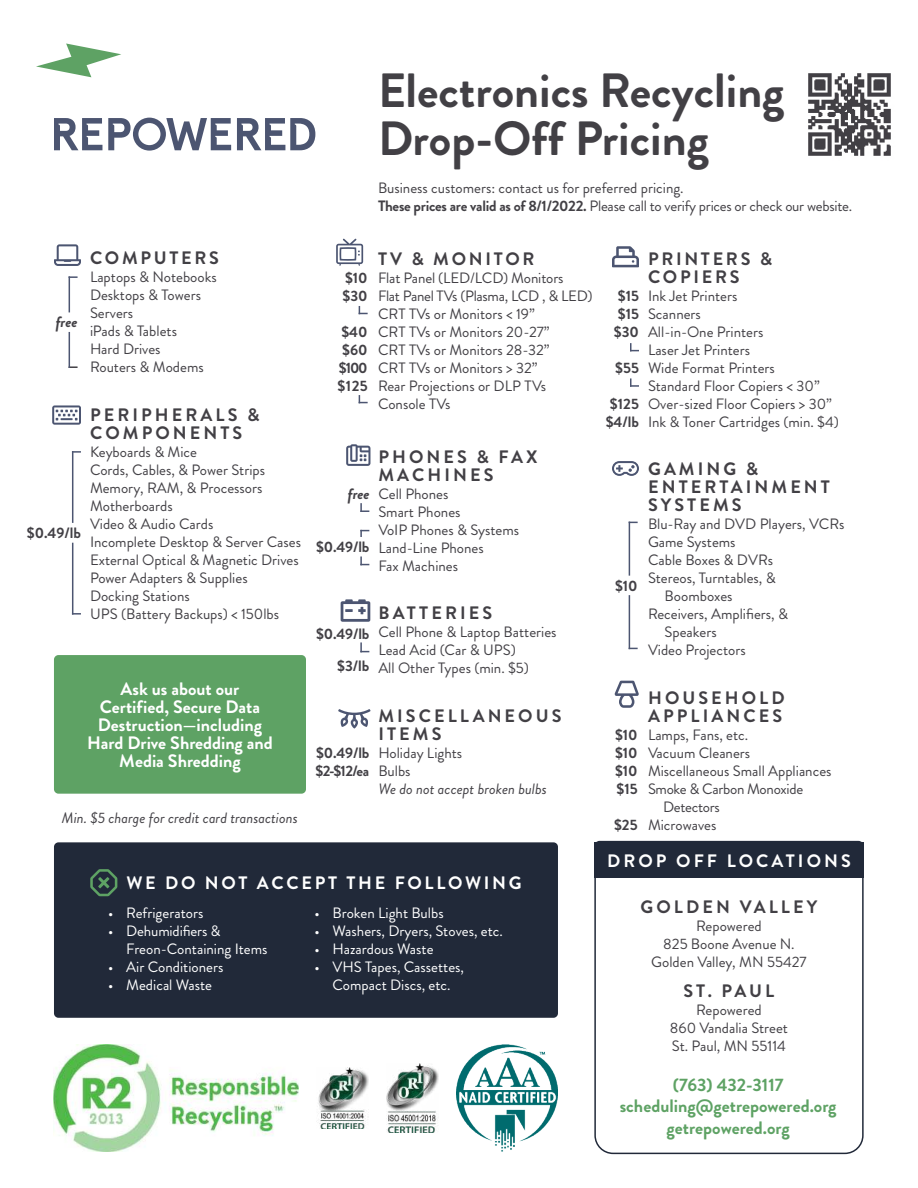
<style>
.page{position:relative;width:918px;height:1188px;background:#fff}
.page>*{position:absolute;margin:0;border:0;box-sizing:border-box;transform-origin:0 0}
.t1{font:700 48px/48px "Brandon Grotesque";color:#424045}
.t2{font:700 18px/18px "Brandon Grotesque";letter-spacing:.17em;color:#424045}
.t3{font:700 18px/18px "Brandon Grotesque";color:#fff;text-align:center}
.t4{font:700 18px/21.6px "Brandon Grotesque";color:#5ea264;text-align:center}
.t5{font:700 18px/18px "Brandon Grotesque";letter-spacing:.15em;color:#424045}
.t6{font:700 18px "Brandon Grotesque";letter-spacing:.15em;color:#fff}
.t7{font:700 18px "Brandon Grotesque";letter-spacing:.17em;color:#fff}
.t8{font:15px/18px "Brandon Grotesque";color:#424045}
.t9{font:15px/18px "Brandon Grotesque";color:#fff}
.t10{font:700 15px/18px "Brandon Grotesque";color:#424045}
.t11{font:italic 15px "Brandon Grotesque";color:#424045}
.t12{font:15px "Brandon Grotesque";letter-spacing:-.02em;color:#424045}
.t13{font:italic 700 15px "Brandon Grotesque";letter-spacing:-.005em;color:#424045}
.s1{font-weight:700}
</style>
<div class="page">
<svg style="left:336px;top:239px;width:27px;height:27px"></svg>
<svg style="left:54px;top:244px;width:27px;height:22px"></svg>
<svg style="left:70px;top:276px;width:8px;height:2px"></svg>
<hr style="left:69px;top:276px;width:1px;height:36px;background:#4c5571">
<svg style="left:70px;top:366px;width:8px;height:2px"></svg>
<hr style="left:69px;top:332px;width:1px;height:36px;background:#4c5571">
<svg style="left:73px;top:451px;width:8px;height:2px"></svg>
<hr style="left:72px;top:451px;width:1px;height:72px;background:#4c5571">
<svg style="left:73px;top:613px;width:8px;height:2px"></svg>
<hr style="left:72px;top:543px;width:1px;height:72px;background:#4c5571">
<svg style="left:52px;top:405px;width:29px;height:20px"></svg>
<div style="left:54px;top:842px;width:504px;height:176px;background:#212939;border-radius:5px"></div>
<svg style="left:359px;top:306px;width:9px;height:8px"></svg>
<svg style="left:359px;top:395px;width:9px;height:8px"></svg>
<svg style="left:612px;top:246px;width:27px;height:21px"></svg>
<svg style="left:630px;top:343px;width:9px;height:8px"></svg>
<svg style="left:630px;top:378px;width:9px;height:9px"></svg>
<img style="left:54px;top:1044px;width:244px;height:108px">
<img style="left:456px;top:1044px;width:102px;height:108px">
<img style="left:386px;top:1064px;width:52px;height:68px">
<img style="left:318px;top:1067px;width:50px;height:62px">
<svg style="left:594px;top:840px;width:270px;height:315px"></svg>
<div style="left:594px;top:842px;width:270px;height:36px;background:#212939"></div>
<svg style="left:90px;top:869px;width:27px;height:27px"></svg>
<div style="left:54px;top:655px;width:252px;height:139px;background:#5ea264;border-radius:5px"></div>
<svg style="left:346px;top:444px;width:24px;height:22px"></svg>
<svg style="left:338px;top:709px;width:33px;height:20px"></svg>
<svg style="left:341px;top:599px;width:29px;height:23px"></svg>
<svg style="left:360px;top:642px;width:9px;height:10px"></svg>
<svg style="left:360px;top:530px;width:9px;height:7px"></svg>
<svg style="left:360px;top:556px;width:9px;height:9px"></svg>
<svg style="left:360px;top:503px;width:9px;height:9px"></svg>
<svg style="left:614px;top:681px;width:25px;height:27px"></svg>
<svg style="left:612px;top:461px;width:27px;height:15px"></svg>
<hr style="left:629px;top:595px;width:1px;height:54px;background:#4c5571">
<hr style="left:629px;top:522px;width:1px;height:54px;background:#4c5571">
<img style="left:808px;top:73px;width:83px;height:83px">
<svg style="left:54px;top:118px;width:48px;height:32px"></svg>
<svg style="left:108px;top:118px;width:123px;height:33px"></svg>
<svg style="left:237px;top:118px;width:78px;height:32px"></svg>
<svg style="left:36px;top:44px;width:85px;height:33px"></svg>
<h1 class="t1" style="left:378px;top:72px;width:408px">Electronics Recycling<br>Drop-Off Pricing</h1>
<p class="t13" style="left:56px;top:317px;width:23px">free</p>
<p class="t5" style="left:90px;top:251px;width:130px">COMPUTERS</p>
<p class="t8" style="left:90px;top:270px;width:128px">Laptops &amp; Notebooks<br>Desktops &amp; Towers<br>Servers<br>iPads &amp; Tablets<br>Hard Drives<br>Routers &amp; Modems</p>
<p class="t10" style="left:27px;top:526px;width:56px">$0.49/lb</p>
<p class="t2" style="left:90px;top:408px;width:171px">PERIPHERALS &amp;<br>COMPONENTS</p>
<p class="t8" style="left:90px;top:445px;width:213px">Keyboards &amp; Mice<br>Cords, Cables, &amp; Power Strips<br>Memory, RAM, &amp; Processors<br>Motherboards<br>Video &amp; Audio Cards<br>Incomplete Desktop &amp; Server Cases<br>External Optical &amp; Magnetic Drives<br>Power Adapters &amp; Supplies<br>Docking Stations<br>UPS (Battery Backups) &lt; 150lbs</p>
<p class="t3" style="left:87px;top:682px;width:187px">Ask us about our<br>Certified, Secure Data<br>Destruction—including<br>Hard Drive Shredding and<br>Media Shredding</p>
<p class="t11" style="left:62px;top:812px;width:237px">Min. $5 charge for credit card transactions</p>
<p class="t8" style="left:378px;top:181px;width:476px">Business customers: contact us for preferred pricing.<br><span class="s1">These prices are valid as of 8/1/2022.</span> Please call to verify prices or check our website.</p>
<p class="t10" style="left:343px;top:270px;width:27px">$10 $30</p>
<p class="t10" style="left:338px;top:324px;width:32px;text-align:center">$40 $60 $100 $125</p>
<p class="t5" style="left:378px;top:252px;width:158px">TV &amp; MONITOR</p>
<p class="t8" style="left:378px;top:270px;width:216px">Flat Panel (LED/LCD) Monitors<br>Flat Panel TVs (Plasma, LCD , &amp; LED)<br>CRT TVs or Monitors &lt; 19”<br>CRT TVs or Monitors 20-27”<br>CRT TVs or Monitors 28-32”<br>CRT TVs or Monitors &gt; 32”<br>Rear Projections or DLP TVs<br>Console TVs</p>
<p class="t13" style="left:348px;top:488px;width:23px">free</p>
<p class="t10" style="left:316px;top:540px;width:55px">$0.49/lb</p>
<p class="t2" style="left:379px;top:450px;width:161px">PHONES &amp; FAX<br>MACHINES</p>
<p class="t8" style="left:378px;top:486px;width:142px">Cell Phones<br>Smart Phones<br>VoIP Phones &amp; Systems<br>Land-Line Phones<br>Fax Machines</p>
<p class="t10" style="left:316px;top:619px;width:55px;line-height:32.7px;text-align:right">$0.49/lb $3/lb</p>
<p class="t2" style="left:379px;top:606px;width:115px">BATTERIES</p>
<p class="t8" style="left:378px;top:625px;width:180px">Cell Phone &amp; Laptop Batteries<br>Lead Acid (Car &amp; UPS)<br>All Other Types (min. $5)</p>
<p class="t10" style="left:315px;top:745px;width:55px">$0.49/lb $2-$12/ea</p>
<p class="t2" style="left:379px;top:709px;width:185px">MISCELLANEOUS<br>ITEMS</p>
<p class="t8" style="left:378px;top:745px;width:85px">Holiday Lights<br>Bulbs</p>
<p class="t11" style="left:378px;top:782px;width:170px">We do not accept broken bulbs</p>
<p class="t10" style="left:614px;top:288px;width:27px;text-align:justify">$15 $15 $30</p>
<p class="t10" style="left:615px;top:360px;width:25px">$55</p>
<p class="t10" style="left:606px;top:396px;width:35px">$125 $4/lb</p>
<p class="t5" style="left:648px;top:252px;width:126px">PRINTERS &amp;<br>COPIERS</p>
<p class="t8" style="left:648px;top:288px;width:192px">Ink Jet Printers<br>Scanners<br>All-in-One Printers<br>Laser Jet Printers<br>Wide Format Printers<br>Standard Floor Copiers &lt; 30”<br>Over-sized Floor Copiers &gt; 30”<br>Ink &amp; Toner Cartridges (min. $4)</p>
<p class="t10" style="left:615px;top:578px;width:24px">$10</p>
<p class="t2" style="left:648px;top:462px;width:183px">GAMING &amp;<br>ENTERTAINMENT<br>SYSTEMS</p>
<p class="t8" style="left:648px;top:517px;width:198px">Blu-Ray and DVD Players, VCRs</p>
<p class="t8" style="left:648px;top:535px;width:89px">Game Systems</p>
<p class="t8" style="left:648px;top:553px;width:127px">Cable Boxes &amp; DVRs</p>
<p class="t8" style="left:648px;top:571px;width:129px">Stereos, Turntables, &amp;</p>
<p class="t8" style="left:665px;top:589px;width:70px">Boomboxes</p>
<p class="t8" style="left:648px;top:607px;width:142px">Receivers, Amplifiers, &amp;</p>
<p class="t8" style="left:665px;top:625px;width:54px">Speakers</p>
<p class="t8" style="left:648px;top:643px;width:99px">Video Projectors</p>
<p class="t10" style="left:615px;top:727px;width:24px;text-align:justify">$10 $10 $10 $15</p>
<p class="t10" style="left:614px;top:817px;width:25px">$25</p>
<p class="t2" style="left:648px;top:691px;width:138px">HOUSEHOLD<br>APPLIANCES</p>
<p class="t8" style="left:648px;top:727px;width:102px">Lamps, Fans, etc.</p>
<p class="t8" style="left:648px;top:745px;width:104px">Vacuum Cleaners</p>
<p class="t8" style="left:648px;top:763px;width:185px">Miscellaneous Small Appliances</p>
<p class="t12" style="left:648px;top:782px;width:157px">Smoke &amp; Carbon Monoxide</p>
<p class="t12" style="left:663px;top:800px;width:58px">Detectors</p>
<p class="t8" style="left:648px;top:817px;width:70px">Microwaves</p>
<p class="t7" style="left:607px;top:853px;width:245px">DROP OFF LOCATIONS</p>
<p class="t6" style="left:126px;top:875px;width:397px">WE DO NOT ACCEPT THE FOLLOWING</p>
<p class="t9" style="left:108px;top:905px;width:97px">• Refrigerators</p>
<p class="t9" style="left:126px;top:923px;width:143px;text-indent:-18px">• Dehumidifiers &amp;<br>Freon-Containing Items</p>
<p class="t9" style="left:108px;top:959px;width:117px">• Air Conditioners</p>
<p class="t9" style="left:108px;top:977px;width:105px">• Medical Waste</p>
<p class="t9" style="left:315px;top:905px;width:131px">• Broken Light Bulbs</p>
<p class="t9" style="left:315px;top:923px;width:190px">• Washers, Dryers, Stoves, etc.</p>
<p class="t9" style="left:315px;top:941px;width:121px">• Hazardous Waste</p>
<p class="t9" style="left:315px;top:959px;width:151px;text-align:center">• VHS Tapes, Cassettes,<br>Compact Discs, etc.</p>
<p class="t2" style="left:641px;top:900px;width:178px">GOLDEN VALLEY</p>
<p class="t8" style="left:651px;top:918px;width:157px;text-align:center">Repowered<br>825 Boone Avenue N.<br>Golden Valley, MN 55427</p>
<p class="t2" style="left:683px;top:984px;width:92px">ST. PAUL</p>
<p class="t8" style="left:670px;top:1003px;width:120px;text-align:center">Repowered<br>860 Vandalia Street<br>St. Paul, MN 55114</p>
<p class="t4" style="left:620px;top:1076px;width:218px">(763) 432-3117 scheduling@getrepowered.org getrepowered.org</p>
</div>
